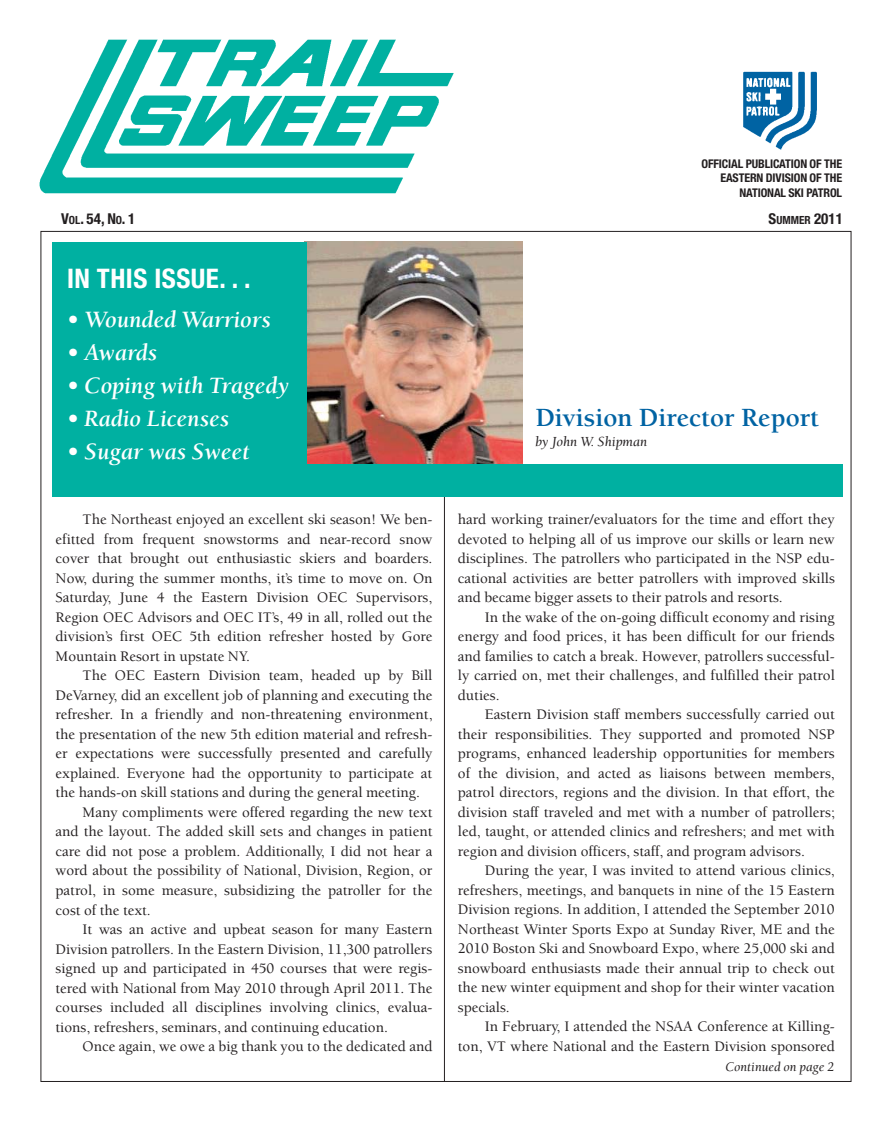
<style>
.page{position:relative;width:890px;height:1138px;background:#fff}
.page>*{position:absolute;margin:0;border:0;box-sizing:border-box;transform-origin:0 0}
.t1{font:700 27px "Berkeley";color:#0063a3}
.t2{font:700 condensed 27px "Helvetica Neue";letter-spacing:.02em;color:#fff}
.t3{font:italic 700 24px "Berkeley";color:#fff}
.t4{font:500 15px/19.5px "Berkeley";color:#231f20;text-align:justify}
.t5{font:700 condensed 15px "Helvetica Neue";color:#231f20}
.t6{font:italic 14.25px "Berkeley";color:#231f20}
.t7{font:italic 13.5px "Berkeley";color:#231f20}
.t8{font:700 condensed 12px/14.4px "Helvetica Neue";letter-spacing:-.01em;color:#231f20;text-align:right}
.s1{font-size:11.25px}
</style>
<div class="page">
<img style="left:306px;top:242px;width:216px;height:222px">
<hr style="left:444px;top:493px;width:1px;height:588px;background:#231f20">
<img style="left:743px;top:71px;width:74px;height:79px">
<div style="left:52px;top:242px;width:254px;height:233px;background:#00b0a1"></div>
<div style="left:52px;top:464px;width:790px;height:32px;background:#00b0a1"></div>
<img style="left:39px;top:39px;width:415px;height:155px">
<p class="t8" style="left:701px;top:156px;width:142px">OFFICIAL PUBLICATION OF THE<br>EASTERN DIVISION OF THE<br>NATIONAL SKI PATROL</p>
<p class="t5" style="left:61px;top:210px;width:76px">V<span class="s1">OL</span>. 54, N<span class="s1">O</span>. 1</p>
<p class="t5" style="left:768px;top:210px;width:76px">S<span class="s1">UMMER</span> 2011</p>
<h1 class="t2" style="left:67px;top:262px;width:185px">IN THIS ISSUE. . .</h1>
<h2 class="t3" style="left:67px;top:307px;width:205px">• Wounded Warriors</h2>
<h2 class="t3" style="left:67px;top:340px;width:92px">• Awards</h2>
<h2 class="t3" style="left:67px;top:373px;width:223px">• Coping with Tragedy</h2>
<h2 class="t3" style="left:67px;top:406px;width:163px">• Radio Licenses</h2>
<h2 class="t3" style="left:67px;top:439px;width:184px">• Sugar was Sweet</h2>
<p class="t4" style="left:56px;top:510px;width:378px;text-indent:27px">The Northeast enjoyed an excellent ski season! We ben&shy;efitted from frequent snowstorms and near-record snow cover that brought out enthusiastic skiers and boarders.<br>Now, during the summer months, it’s time to move on. On Saturday, June 4 the Eastern Division OEC Supervisors, Region OEC Advisors and OEC IT’s, 49 in all, rolled out the division’s first OEC 5th edition refresher hosted by Gore Mountain Resort in upstate NY.</p>
<p class="t4" style="left:82px;top:666px;width:351px">The OEC Eastern Division team, headed up by Bill</p>
<p class="t4" style="left:56px;top:686px;width:378px">DeVarney, did an excellent job of planning and executing the</p>
<p class="t4" style="left:56px;top:705px;width:378px">refresher. In a friendly and non-threatening environment,</p>
<p class="t4" style="left:56px;top:725px;width:378px">the presentation of the new 5th edition material and refresh-</p>
<p class="t4" style="left:56px;top:744px;width:378px">er expectations were successfully presented and carefully</p>
<p class="t4" style="left:56px;top:764px;width:378px">explained. Everyone had the opportunity to participate at</p>
<p class="t4" style="left:56px;top:783px;width:366px">the hands-on skill stations and during the general meeting.</p>
<p class="t4" style="left:82px;top:803px;width:351px">Many compliments were offered regarding the new text</p>
<p class="t4" style="left:56px;top:822px;width:378px">and the layout. The added skill sets and changes in patient</p>
<p class="t4" style="left:56px;top:842px;width:378px">care did not pose a problem. Additionally, I did not hear a</p>
<p class="t4" style="left:56px;top:861px;width:378px">word about the possibility of National, Division, Region, or</p>
<p class="t4" style="left:56px;top:881px;width:378px">patrol, in some measure, subsidizing the patroller for the</p>
<p class="t4" style="left:56px;top:900px;width:97px">cost of the text.</p>
<p class="t4" style="left:82px;top:920px;width:351px">It was an active and upbeat season for many Eastern</p>
<p class="t4" style="left:56px;top:939px;width:378px">Division patrollers. In the Eastern Division, 11,300 patrollers</p>
<p class="t4" style="left:56px;top:959px;width:378px">signed up and participated in 450 courses that were regis-</p>
<p class="t4" style="left:56px;top:978px;width:378px">tered with National from May 2010 through April 2011. The</p>
<p class="t4" style="left:56px;top:998px;width:378px">courses included all disciplines involving clinics, evalua-</p>
<p class="t4" style="left:56px;top:1017px;width:334px">tions, refreshers, seminars, and continuing education.</p>
<p class="t4" style="left:82px;top:1037px;width:351px">Once again, we owe a big thank you to the dedicated and</p>
<h1 class="t1" style="left:535px;top:403px;width:285px">Division Director Report</h1>
<p class="t6" style="left:535px;top:434px;width:113px">by John W. Shipman</p>
<p class="t4" style="left:457px;top:510px;width:378px">hard working trainer/evaluators for the time and effort they devoted to helping all of us improve our skills or learn new disciplines. The patrollers who participated in the NSP edu&shy;cational activities are better patrollers with improved skills and became bigger assets to their patrols and resorts.</p>
<p class="t4" style="left:457px;top:608px;width:378px;text-indent:27px">In the wake of the on-going difficult economy and rising energy and food prices, it has been difficult for our friends and families to catch a break. However, patrollers successful&shy;ly carried on, met their challenges, and fulfilled their patrol duties.</p>
<p class="t4" style="left:457px;top:705px;width:378px;text-indent:27px">Eastern Division staff members successfully carried out their responsibilities. They supported and promoted NSP programs, enhanced leadership opportunities for members of the division, and acted as liaisons between members, patrol directors, regions and the division. In that effort, the division staff traveled and met with a number of patrollers; led, taught, or attended clinics and refreshers; and met with region and division officers, staff, and program advisors.</p>
<p class="t4" style="left:457px;top:861px;width:378px;text-indent:27px">During the year, I was invited to attend various clinics, refreshers, meetings, and banquets in nine of the 15 Eastern Division regions. In addition, I attended the September 2010<br>Northeast Winter Sports Expo at Sunday River, ME and the 2010 Boston Ski and Snowboard Expo, where 25,000 ski and snowboard enthusiasts made their annual trip to check out the new winter equipment and shop for their winter vacation specials.</p>
<p class="t4" style="left:457px;top:1017px;width:378px;text-align:right">In February, I attended the NSAA Conference at Killing&shy;ton, VT where National and the Eastern Division sponsored</p>
<p class="t7" style="left:725px;top:1059px;width:110px">Continued on page 2</p>
</div>
